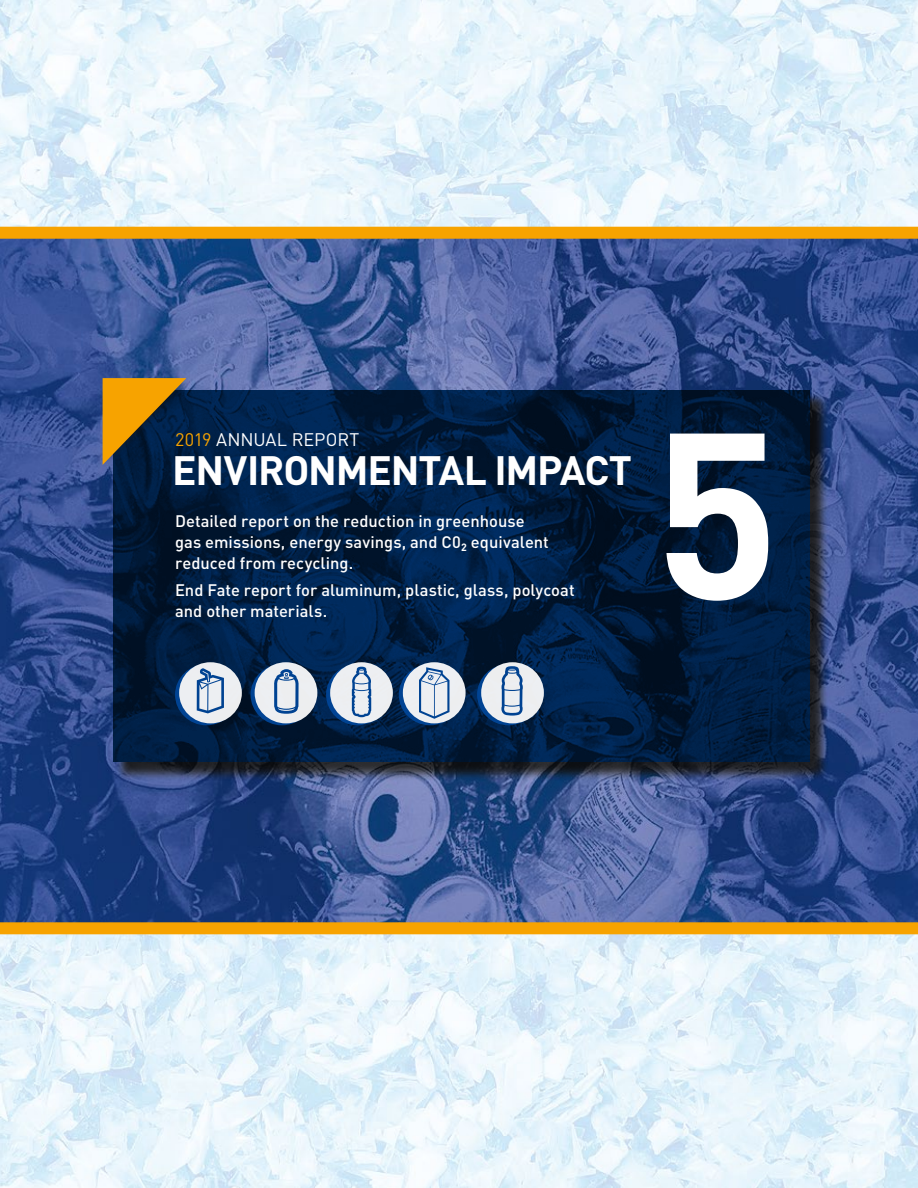
<style>
.page{position:relative;width:918px;height:1188px;background:#fff}
.page>*{position:absolute;margin:0;border:0;box-sizing:border-box;transform-origin:0 0}
.t1{font:700 232.8px "DIN Pro";color:#fff}
.t2{font:700 40.5px "DIN Pro";letter-spacing:-.03em;color:#fff}
.t3{font:18px "DIN Pro";letter-spacing:-.005em;color:#fff}
.t4{font:500 16.5px/21px "DIN Pro";color:#fff}
.s1{color:#f7a300}
</style>
<div class="page">
<img style="left:0;top:0;width:918px;height:1188px">
<img style="left:0;top:239px;width:918px;height:683px">
<div style="left:116px;top:392px;width:712px;height:388px;background:#181716;opacity:.75"></div>
<svg style="left:113px;top:390px;width:696px;height:372px;background:#001d40"></svg>
<svg style="left:99px;top:375px;width:90px;height:92px"></svg>
<svg style="left:103px;top:378px;width:83px;height:87px;background:#7c6122"></svg>
<svg style="left:175px;top:664px;width:63px;height:61px"></svg>
<svg style="left:251px;top:664px;width:62px;height:61px"></svg>
<svg style="left:326px;top:664px;width:63px;height:61px"></svg>
<svg style="left:399px;top:664px;width:63px;height:61px"></svg>
<svg style="left:477px;top:664px;width:63px;height:61px"></svg>
<div style="left:179px;top:662px;width:63px;height:61px;background:#edeff1;border-radius:50%"></div>
<svg style="left:197px;top:668px;width:27px;height:45px"></svg>
<div style="left:255px;top:662px;width:62px;height:61px;background:#edeef1;border-radius:50%"></div>
<div style="left:330px;top:662px;width:63px;height:61px;background:#edeff2;border-radius:50%"></div>
<svg style="left:403px;top:662px;width:63px;height:61px"></svg>
<div style="left:481px;top:662px;width:63px;height:61px;background:#edeef0;border-radius:50%"></div>
<svg style="left:274px;top:669px;width:25px;height:45px"></svg>
<svg style="left:352px;top:667px;width:19px;height:50px"></svg>
<svg style="left:419px;top:667px;width:30px;height:52px;background:#b7c8dc"></svg>
<svg style="left:501px;top:666px;width:22px;height:50px"></svg>
<div style="left:0;top:922px;width:918px;height:12px;background:#f7a300"></div>
<div style="left:0;top:227px;width:918px;height:12px;background:#f7a300"></div>
<p class="t3" style="left:175px;top:425px;width:186px"><span class="s1">2019</span> ANNUAL REPORT</p>
<h2 class="t2" style="left:172px;top:437px;width:461px">ENVIRONMENTAL IMPACT</h2>
<p class="t4" style="left:175px;top:508px;width:375px">Detailed report on the reduction in greenhouse gas emissions, energy savings, and C0<sub>2</sub> equivalent reduced from recycling.</p>
<p class="t4" style="left:175px;top:578px;width:401px">End Fate report for aluminum, plastic, glass, polycoat and other materials.</p>
<h1 class="t1" style="left:653px;top:321px;width:128px">5</h1>
</div>
